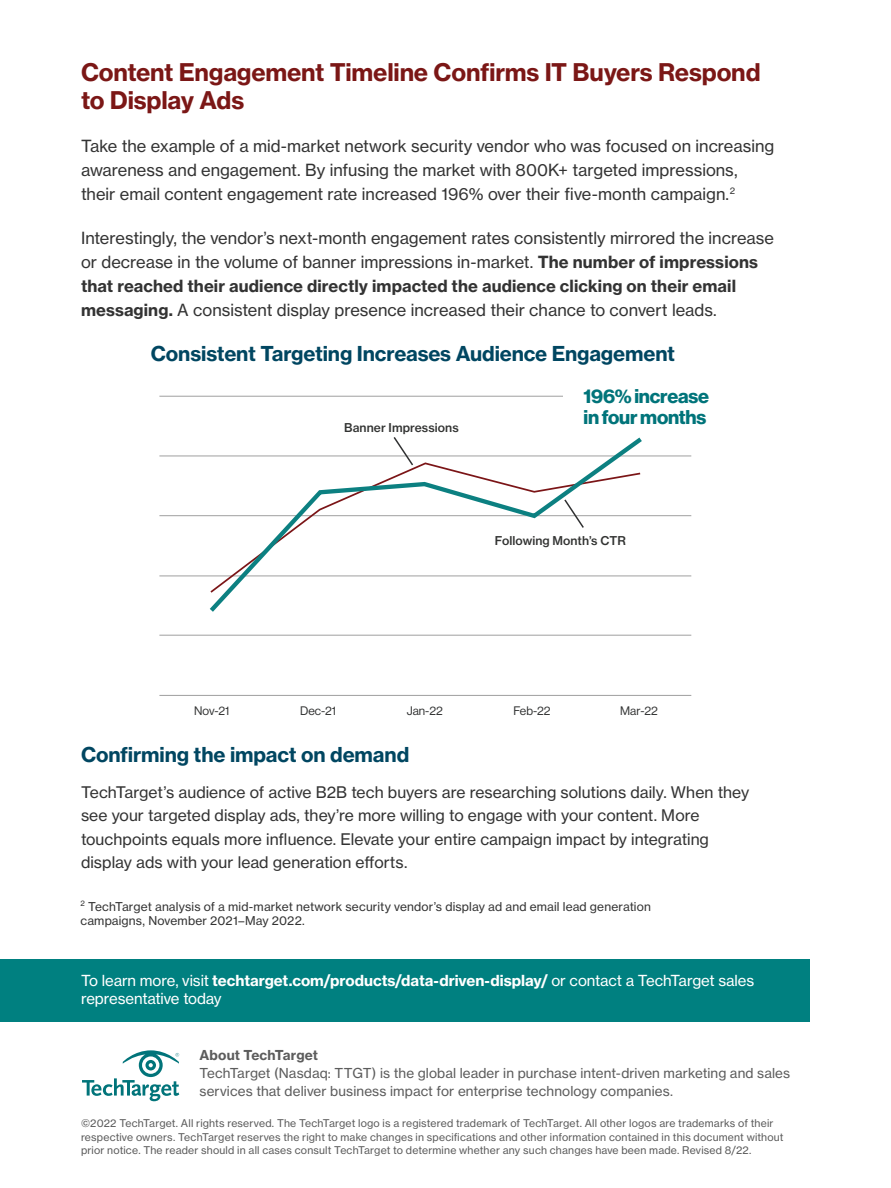
<style>
.page{position:relative;width:891px;height:1188px;background:#fff}
.page>*{position:absolute;margin:0;border:0;box-sizing:border-box;transform-origin:0 0}
.Subhead_2{font:24px/28.5px "N Haas Grotesk TX Std 75 Bd";letter-spacing:-.01em;color:#7b1716}
.Subhead_2-2{font:20.25px "N Haas Grotesk TX Std 75 Bd";letter-spacing:-.005em;color:#004661}
.Subhead_2-3{font:19.5px/21px "N Haas Grotesk DS Std 75 Bd";letter-spacing:-.01em;color:#00747a}
.Paragraph_Style_12_1{font:16.5px/24px "N Haas Grotesk TX Std 55 Rg";color:#333}
.Subhead_2-4{font:15.75px/23.2px "N Haas Grotesk TX Std 55 Rg";color:#333}
.t1{font:15px "N Haas Grotesk TX Std 75 Bd";color:#fff}
.t2{font:15px "N Haas Grotesk TX Std 55 Rg";letter-spacing:-.01em;color:#fff}
.t3{font:13.5px/18px "N Haas Grotesk TX Std 55 Rg";letter-spacing:.01em;color:#5c5c5c}
.t4{font:13.5px "N Haas Grotesk TX Std 75 Bd";letter-spacing:.01em;color:#5c5c5c}
.t5{font:12.15px "N Haas Grotesk DS Std 55 Rg";color:#313232}
.Paragraph_Style_12_1-2{font:12px/14.4px "N Haas Grotesk TX Std 55 Rg";letter-spacing:.015em;color:#333}
.Subhead_2-5{font:12px "N Haas Grotesk TX Std 65 Md";letter-spacing:.005em;color:#323332}
.t6{font:10.5px/13.5px "N Haas Grotesk TX Std 55 Rg";letter-spacing:.02em;color:#5c5c5c}
.s1{font-family:"N Haas Grotesk TX Std 75 Bd"}
.s2{font-family:"N Haas Grotesk TX Std 55 Rg"}
</style>
<div class="page">
<div style="left:0;top:959px;width:810px;height:63px;background:#008080"></div>
<svg style="left:82px;top:1050px;width:97px;height:51px"></svg>
<hr style="left:159px;top:396px;width:532px;height:1px;background:#9f9f9f">
<hr style="left:159px;top:456px;width:532px;height:1px;background:#9f9f9f">
<hr style="left:159px;top:515px;width:532px;height:1px;background:#9f9f9f">
<hr style="left:159px;top:576px;width:532px;height:1px;background:#9f9f9f">
<hr style="left:159px;top:635px;width:532px;height:1px;background:#9f9f9f">
<hr style="left:159px;top:695px;width:532px;height:1px;background:#9f9f9f">
<svg style="left:205px;top:437px;width:442px;height:175px"></svg>
<div style="left:563px;top:381px;width:182px;height:50px;background:#fff"></div>
<div style="left:338px;top:417px;width:125px;height:21px;background:#fff"></div>
<div style="left:488px;top:531px;width:220px;height:18px;background:#fff"></div>
<svg style="left:392px;top:437px;width:23px;height:30px"></svg>
<svg style="left:563px;top:498px;width:22px;height:32px"></svg>
<p class="Subhead_2" style="left:81px;top:57px;width:681px">Content Engagement Timeline Confirms IT Buyers Respond to Display Ads</p>
<p class="Paragraph_Style_12_1" style="left:81px;top:134px;width:695px">Take the example of a mid-market network security vendor who was focused on increasing awareness and engagement. By infusing the market with 800K+ targeted impressions, their email content engagement rate increased 196% over their five-month campaign.<sup>2</sup></p>
<p class="Paragraph_Style_12_1" style="left:81px;top:226px;width:694px">Interestingly, the vendor’s next-month engagement rates consistently mirrored the increase or decrease in the volume of banner impressions in-market. <span class="s1">The number of impressions that reached their audience directly impacted the audience clicking on their email messaging.</span> A consistent display presence increased their chance to convert leads.</p>
<p class="Subhead_2-2" style="left:151px;top:341px;width:526px">Consistent Targeting Increases Audience Engagement</p>
<p class="Subhead_2-5" style="left:344px;top:420px;width:116px">Banner Impressions</p>
<p class="Subhead_2-3" style="left:584px;top:386px;width:127px">196% increase in four months</p>
<p class="Subhead_2-5" style="left:495px;top:533px;width:133px">Following Month’s CTR</p>
<p class="t5" style="left:194px;top:704px;width:37px">Nov-21</p>
<p class="t5" style="left:300px;top:704px;width:38px">Dec-21</p>
<p class="t5" style="left:407px;top:704px;width:38px">Jan-22</p>
<p class="t5" style="left:513px;top:704px;width:39px">Feb-22</p>
<p class="t5" style="left:620px;top:704px;width:39px">Mar-22</p>
<p class="Subhead_2-2" style="left:81px;top:742px;width:330px">Confirming the impact on demand</p>
<p class="Subhead_2-4" style="left:81px;top:781px;width:670px">TechTarget’s audience of active B2B tech buyers are researching solutions daily. When they see your targeted display ads, they’re more willing to engage with your content. More touchpoints equals more influence. Elevate your entire campaign impact by integrating display ads with your lead generation efforts.</p>
<p class="Paragraph_Style_12_1-2" style="left:80px;top:899px;width:572px"><sup>2</sup> TechTarget analysis of a mid-market network security vendor’s display ad and email lead generation campaigns, November 2021–May 2022.</p>
<p class="t1" style="left:81px;top:971px;width:675px"><span class="s2">To learn more, visit</span> techtarget.com/products/data-driven-display/ <span class="s2">or contact a TechTarget sales</span></p>
<p class="t2" style="left:81px;top:990px;width:142px">representative today</p>
<p class="t4" style="left:200px;top:1046px;width:120px">About TechTarget</p>
<p class="t3" style="left:200px;top:1064px;width:592px">TechTarget (Nasdaq: TTGT) is the global leader in purchase intent-driven marketing and sales services that deliver business impact for enterprise technology companies.</p>
<p class="t6" style="left:81px;top:1117px;width:704px">©2022 TechTarget. All rights reserved. The TechTarget logo is a registered trademark of TechTarget. All other logos are trademarks of their respective owners. TechTarget reserves the right to make changes in specifications and other information contained in this document without prior notice. The reader should in all cases consult TechTarget to determine whether any such changes have been made. Revised 8/22.</p>
</div>
